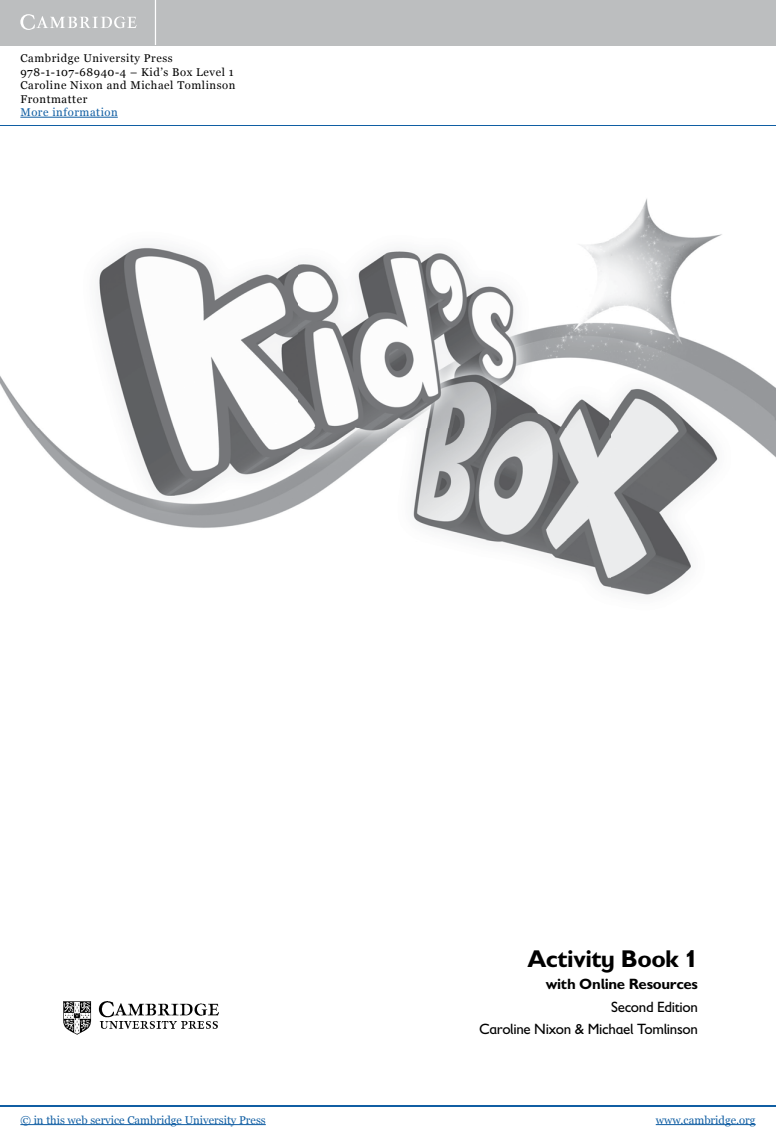
<style>
.page{position:relative;width:776px;height:1144px;background:#fff}
.page>*{position:absolute;margin:0;border:0;box-sizing:border-box;transform-origin:0 0}
.t1{font:700 24.38px "Gill Sans Infant Std";letter-spacing:-.02em;color:#000}
.t2{font:15px/22.5px "Gill Sans Infant Std";letter-spacing:-.02em;color:#000;text-align:right}
.t3{font:700 15px "Gill Sans Infant Std";letter-spacing:-.02em;color:#000}
.t4{font:11.25px/13.4px "Georgia";letter-spacing:.05em;color:#000}
.t5{font:11.25px "Georgia";color:#105ea3}
.t6{font:11.25px "Georgia";letter-spacing:.05em;color:#105ea3}
</style>
<div class="page">
<div style="left:0;top:0;width:776px;height:45px;background:#bcbebf"></div>
<hr style="left:155px;top:0;width:1px;height:45px;background:#fff">
<svg style="left:20px;top:14px;width:117px;height:16px"></svg>
<hr style="left:20px;top:117px;width:98px;height:1px;background:#105ea3">
<hr style="left:0;top:125px;width:776px;height:1px;background:#105ea3">
<hr style="left:0;top:1104px;width:776px;height:1px;background:#105ea3">
<hr style="left:20px;top:1124px;width:246px;height:1px;background:#105ea3">
<hr style="left:656px;top:1124px;width:100px;height:1px;background:#105ea3">
<img style="left:0;top:198px;width:776px;height:397px">
<img style="left:64px;top:1001px;width:155px;height:32px">
<p class="t4" style="left:20px;top:52px;width:217px">Cambridge University Press<br>978-1-107-68940-4 – Kid’s Box Level 1<br>Caroline Nixon and Michael Tomlinson<br>Frontmatter</p>
<p class="t6" style="left:20px;top:105px;width:99px">More information</p>
<h1 class="t1" style="left:527px;top:943px;width:172px">Activity Book 1</h1>
<h2 class="t3" style="left:546px;top:974px;width:154px">with Online Resources</h2>
<h2 class="t2" style="left:479px;top:994px;width:220px">Second Edition<br>Caroline Nixon &amp; Michael Tomlinson</h2>
<p class="t5" style="left:20px;top:1112px;width:247px">© in this web service Cambridge University Press</p>
<p class="t5" style="left:656px;top:1112px;width:101px">www.cambridge.org</p>
</div>
